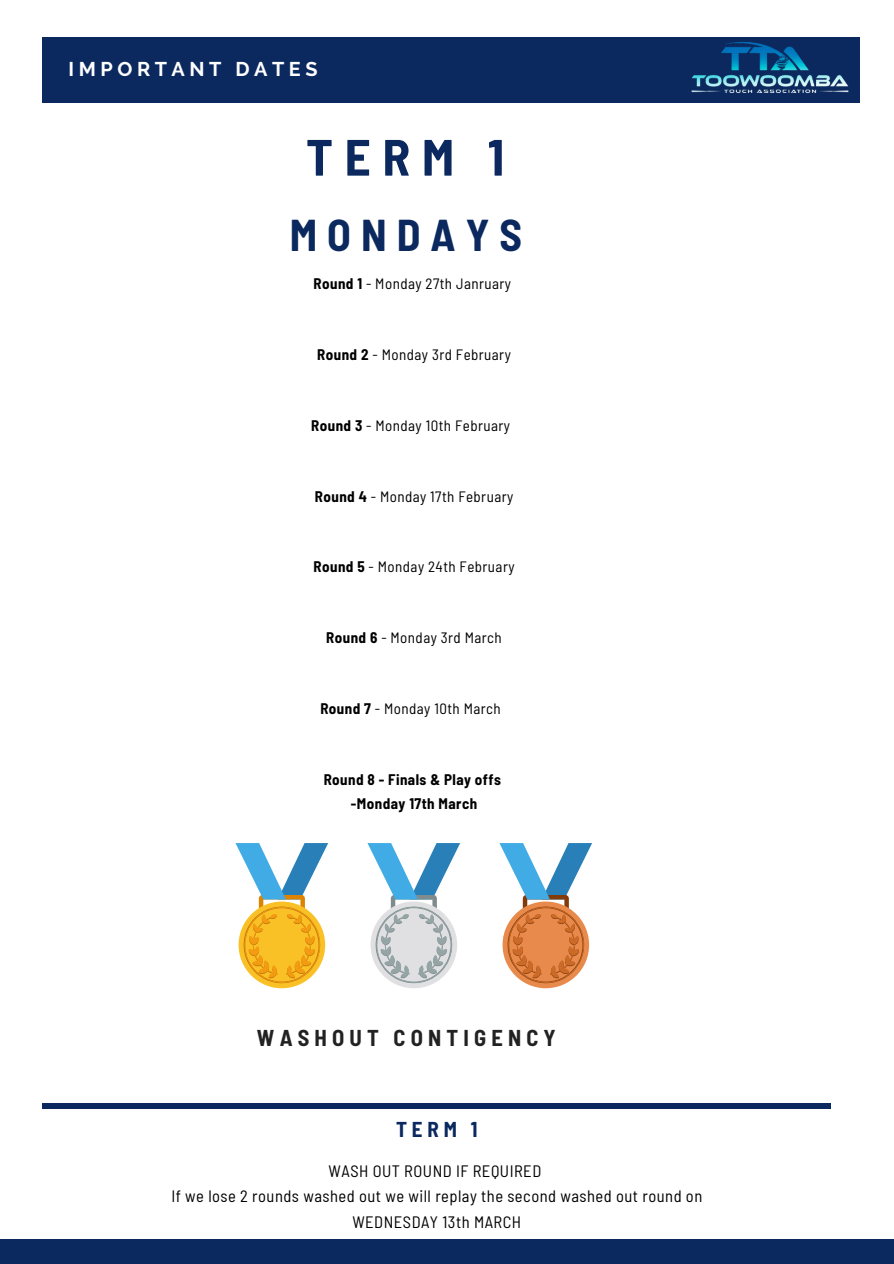
<style>
.page{position:relative;width:894px;height:1264px;background:#fff}
.page>*{position:absolute;margin:0;border:0;box-sizing:border-box;transform-origin:0 0}
.t1{font:700 semi-condensed 51px "Barlow";color:#0b295e}
.t2{font:700 semi-condensed 43.5px "Barlow";letter-spacing:.23em;color:#0b295e}
.t3{font:700 semi-condensed 22.35px "Barlow";letter-spacing:.23em;color:#222}
.t4{font:700 semi-condensed 21px "Barlow";color:#0b295e}
.t5{font:700 19.8px "Raleway";letter-spacing:.23em;color:#fff}
.t6{font:semi-condensed 16.5px "Barlow";letter-spacing:.03em;color:#000}
.t7{font:semi-condensed 15px "Barlow";letter-spacing:.03em;color:#000}
.t8{font:700 semi-condensed 15px/23.7px "Barlow";letter-spacing:.03em;color:#000;text-align:center}
.s1{font-weight:700}
</style>
<div class="page">
<div style="left:43px;top:38px;width:816px;height:65px;background:#0b295e"></div>
<div style="left:0;top:1239px;width:893px;height:24px;background:#0b295e"></div>
<div style="left:43px;top:1102px;width:787px;height:6px;background:#0b295e"></div>
<img style="left:656px;top:37px;width:204px;height:66px">
<svg style="left:235px;top:843px;width:93px;height:145px"></svg>
<svg style="left:367px;top:843px;width:93px;height:145px"></svg>
<svg style="left:499px;top:843px;width:93px;height:145px"></svg>
<p class="t5" style="left:68px;top:57px;width:250px">IMPORTANT DATES</p>
<p class="t1" style="left:306px;top:125px;width:199px">TERM 1</p>
<p class="t2" style="left:290px;top:207px;width:234px">MONDAYS</p>
<p class="t7" style="left:313px;top:274px;width:199px"><span class="s1">Round 1</span> - Monday 27th Janruary</p>
<p class="t7" style="left:317px;top:345px;width:195px"><span class="s1">Round 2</span> - Monday 3rd February</p>
<p class="t7" style="left:311px;top:415px;width:200px"><span class="s1">Round 3</span> - Monday 10th February</p>
<p class="t7" style="left:315px;top:486px;width:200px"><span class="s1">Round 4</span> - Monday 17th February</p>
<p class="t7" style="left:313px;top:557px;width:202px"><span class="s1">Round 5</span> - Monday 24th February</p>
<p class="t7" style="left:326px;top:628px;width:177px"><span class="s1">Round 6</span> - Monday 3rd March</p>
<h2 class="t7" style="left:320px;top:699px;width:182px"><span class="s1">Round 7</span> - Monday 10th March</h2>
<p class="t8" style="left:323px;top:767px;width:179px">Round 8 - Finals &amp; Play offs -Monday 17th March</p>
<h1 class="t3" style="left:257px;top:1024px;width:300px">WASHOUT CONTIGENCY</h1>
<p class="t4" style="left:396px;top:1115px;width:83px">TERM 1</p>
<p class="t6" style="left:328px;top:1160px;width:214px">WASH OUT ROUND IF REQUIRED</p>
<p class="t6" style="left:171px;top:1185px;width:532px">If we lose 2 rounds washed out we will replay the second washed out round on</p>
<p class="t6" style="left:352px;top:1211px;width:170px">WEDNESDAY 13th MARCH</p>
</div>
